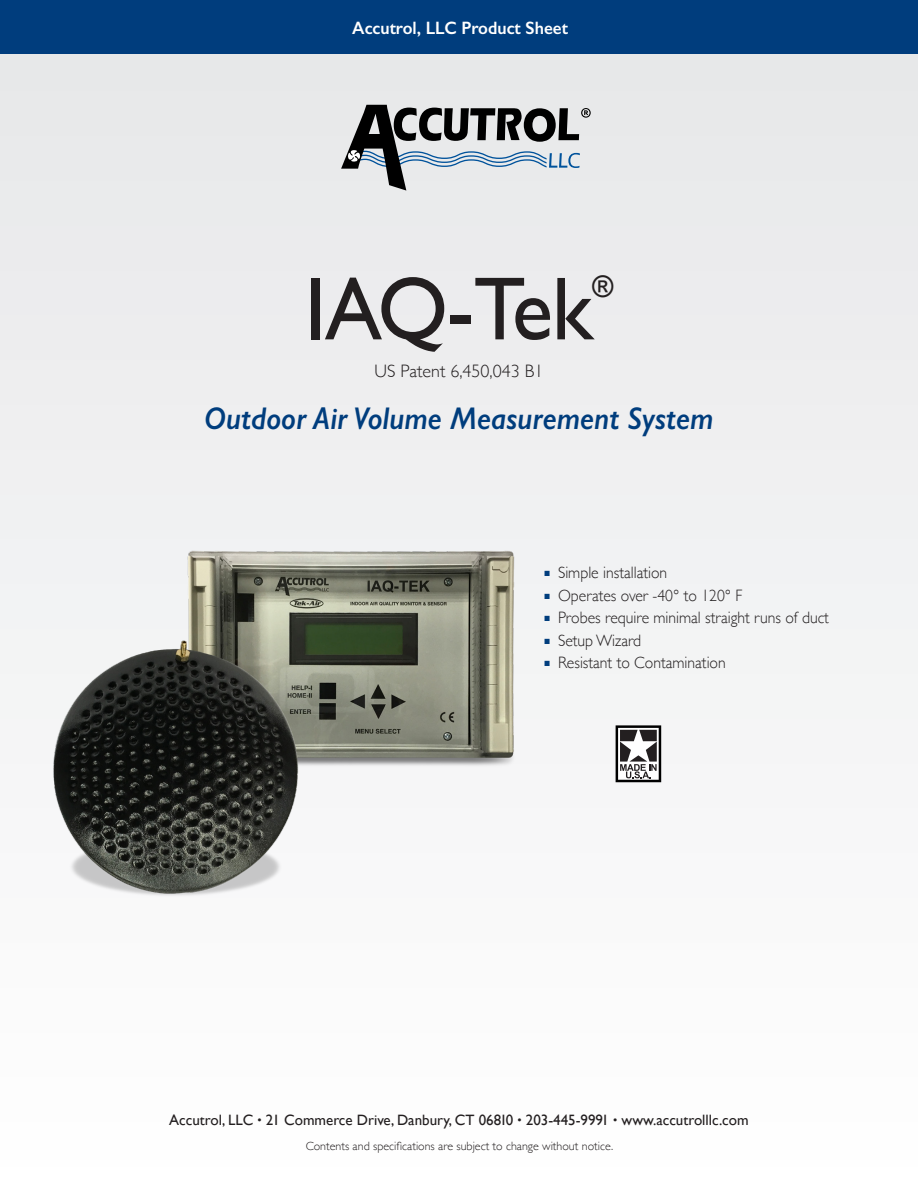
<style>
.page{position:relative;width:918px;height:1188px;background:#fff}
.page>*{position:absolute;margin:0;border:0;box-sizing:border-box;transform-origin:0 0}
.CoverTitle{font:90px "Gill Sans";letter-spacing:-.03em;color:#231f20;scale:.95 1}
.CoverEmphasis{font:italic 600 31.5px "Gill Sans";color:#003d7d;scale:.95 1}
.CoverTitle-2{font:600 30px "Gill Sans";color:#231f20;scale:.95 1}
.t1{font:600 18px "Gill Sans";color:#fff;scale:.95 1}
.CoverPatent{font:300 18px "Gill Sans";color:#231f20}
.t2{font:300 16.5px "Gill Sans";color:#231f20;scale:.95 1}
.t3{font:15px "Gill Sans";color:#231f20}
.t4{font:300 12px "Gill Sans";color:#231f20}
.s1{color:#003d7d}
.s2{font-size:12px}
</style>
<div class="page">
<div style="left:0;top:50px;width:918px;height:1138px;background:linear-gradient(to right,#f2f2f3,#f3f3f4)"></div>
<div style="left:0;top:0;width:918px;height:54px;background:#003d7d"></div>
<svg style="left:341px;top:105px;width:250px;height:86px;background:#a3a7ab"></svg>
<svg style="left:616px;top:725px;width:45px;height:57px"></svg>
<img style="left:23px;top:541px;width:533px;height:377px">
<p class="t1" style="left:352px;top:17px;width:229px">Accutrol, LLC Product Sheet</p>
<p class="CoverTitle-2" style="left:592px;top:269px;width:24px">®</p>
<p class="CoverTitle" style="left:304px;top:256px;width:305px">IAQ-Tek</p>
<p class="CoverPatent" style="left:375px;top:357px;width:170px">US Patent 6,450,043 B1</p>
<p class="CoverEmphasis" style="left:204px;top:399px;width:538px">Outdoor Air Volume Measurement System</p>
<p class="t2" style="left:544px;top:560px;width:131px"><span class="s1">■</span> Simple installation</p>
<p class="t2" style="left:544px;top:582px;width:210px"><span class="s1">■</span> Operates over -40° to 120° F</p>
<p class="t2" style="left:544px;top:605px;width:301px"><span class="s1">■</span> Probes require minimal straight runs of duct</p>
<p class="t2" style="left:544px;top:627px;width:103px"><span class="s1">■</span> Setup Wizard</p>
<p class="t2" style="left:544px;top:650px;width:192px"><span class="s1">■</span> Resistant to Contamination</p>
<p class="t3" style="left:169px;top:1111px;width:581px">Accutrol, LLC <span class="s2">•</span> 21 Commerce Drive, Danbury, CT 06810 <span class="s2">•</span> 203-445-9991 <span class="s2">•</span> www.accutrolllc.com</p>
<p class="t4" style="left:306px;top:1136px;width:309px">Contents and specifications are subject to change without notice.</p>
</div>
